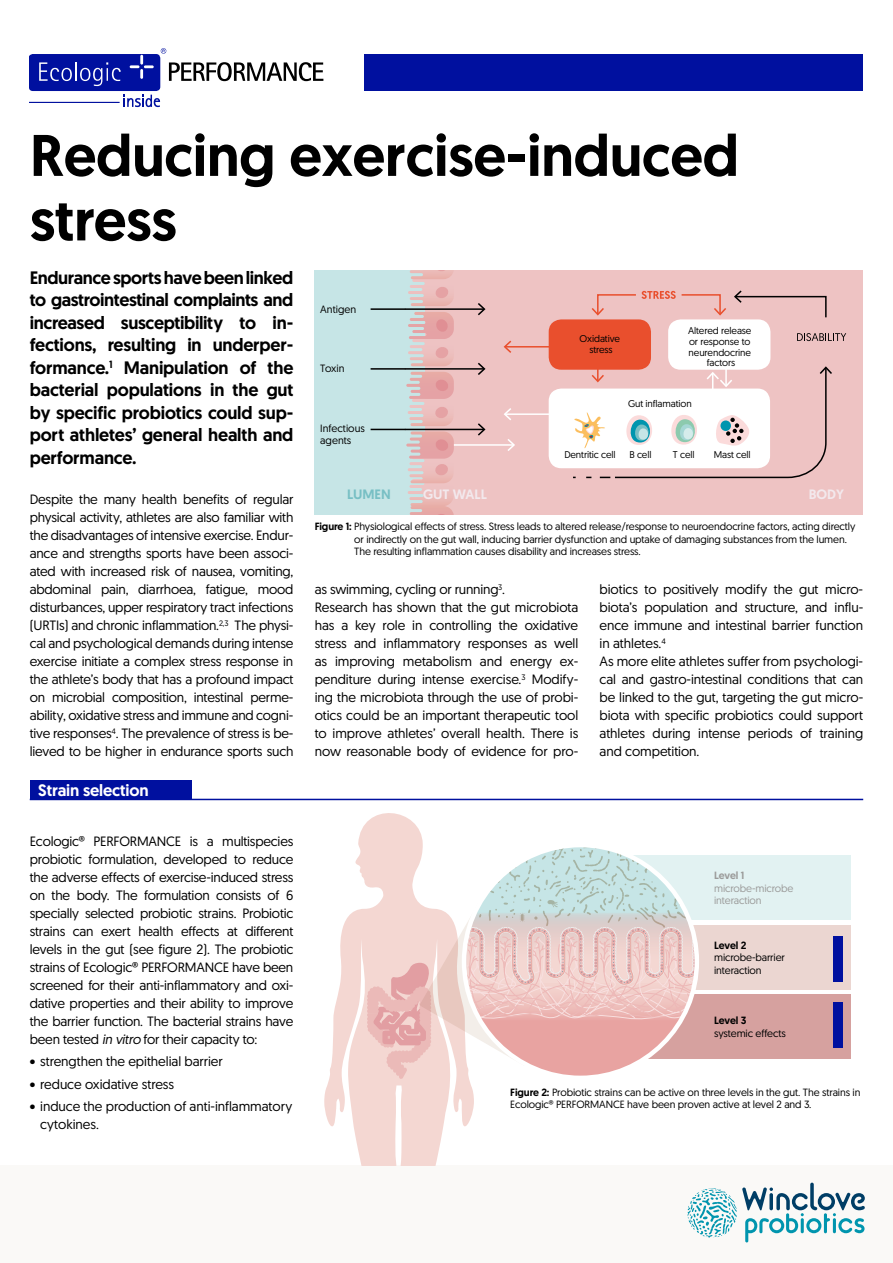
<style>
.page{position:relative;width:893px;height:1263px;background:#fff}
.page>*{position:absolute;margin:0;border:0;box-sizing:border-box;transform-origin:0 0}
.t1{font:500 58.5px/64.5px "Geomanist";letter-spacing:-.005em;color:#000}
.t2{font:500 18px/22.5px "Geomanist";letter-spacing:-.01em;color:#000;text-align:justify}
.t3{font:500 16.5px "Geomanist";letter-spacing:-.01em;color:#fff}
.t4{font:13.5px/18px "Geomanist";letter-spacing:-.005em;color:#000}
.t5{font:500 13.5px "Geomanist";color:#f3e9ed}
.t6{font:500 13.5px "Geomanist";color:#77bfc4}
.t7{font:10.5px/12.6px "Geomanist";letter-spacing:-.01em;color:#000}
.t8{font:10.5px/12.6px "Geomanist";letter-spacing:-.01em;color:#9b9b9a}
.t9{font:500 10.5px "Geomanist";letter-spacing:-.01em;color:#000}
.t10{font:500 10.5px "Geomanist";letter-spacing:-.01em;color:#9b9b9a}
.t11{font:9.75px/10.5px "Geomanist";letter-spacing:-.01em;color:#000;text-align:center}
.s1{font-style:italic}
.s2{font-weight:500}
</style>
<div class="page">
<div style="left:0;top:1166px;width:893px;height:97px;background:#faf9f7"></div>
<svg style="left:687px;top:1182px;width:178px;height:60px"></svg>
<svg style="left:30px;top:48px;width:293px;height:59px"></svg>
<div style="left:365px;top:54px;width:498px;height:37px;background:#00109f"></div>
<div style="left:423px;top:270px;width:440px;height:245px;background:#eec3c3"></div>
<div style="left:315px;top:270px;width:110px;height:245px;background:#c6e5e6"></div>
<svg style="left:408px;top:270px;width:45px;height:36px"></svg>
<hr style="left:371px;top:368px;width:34px;height:2px;background:#000">
<hr style="left:371px;top:308px;width:34px;height:2px;background:#000">
<hr style="left:371px;top:429px;width:34px;height:1px;background:#000">
<div style="left:549px;top:389px;width:221px;height:79px;background:#fff;border-radius:13px"></div>
<div style="left:549px;top:319px;width:102px;height:51px;background:#e94f2d;border-radius:13px"></div>
<div style="left:668px;top:319px;width:102px;height:51px;background:#fff;border-radius:13px"></div>
<svg style="left:797px;top:333px;width:49px;height:8px"></svg>
<hr style="left:405px;top:429px;width:79px;height:1px;background:#000">
<svg style="left:478px;top:423px;width:7px;height:13px"></svg>
<hr style="left:434px;top:444px;width:79px;height:2px;background:#fff">
<svg style="left:507px;top:439px;width:8px;height:12px"></svg>
<hr style="left:505px;top:413px;width:79px;height:2px;background:#fff">
<svg style="left:504px;top:408px;width:7px;height:12px"></svg>
<hr style="left:505px;top:346px;width:79px;height:2px;background:#e94f2d">
<svg style="left:504px;top:341px;width:7px;height:12px"></svg>
<hr style="left:405px;top:368px;width:79px;height:2px;background:#000">
<svg style="left:478px;top:363px;width:7px;height:12px"></svg>
<hr style="left:405px;top:308px;width:79px;height:2px;background:#000">
<svg style="left:478px;top:303px;width:7px;height:12px"></svg>
<svg style="left:592px;top:291px;width:134px;height:25px"></svg>
<svg style="left:734px;top:290px;width:93px;height:28px"></svg>
<svg style="left:408px;top:312px;width:46px;height:54px"></svg>
<svg style="left:406px;top:372px;width:48px;height:143px"></svg>
<svg style="left:572px;top:360px;width:260px;height:119px"></svg>
<div style="left:30px;top:780px;width:161px;height:19px;background:#00109f"></div>
<hr style="left:30px;top:799px;width:833px;height:1px;background:#00109f">
<svg style="left:324px;top:813px;width:150px;height:352px;fill:#f4d7d2"></svg>
<div style="left:544px;top:855px;width:306px;height:65px;background:#e2f2f2"></div>
<div style="left:544px;top:994px;width:306px;height:65px;background:#d6a19f"></div>
<div style="left:544px;top:925px;width:306px;height:64px;background:#ebd6d1"></div>
<div style="left:834px;top:936px;width:9px;height:45px;background:#00109f"></div>
<div style="left:834px;top:1002px;width:9px;height:45px;background:#00109f"></div>
<svg style="left:367px;top:845px;width:330px;height:234px"></svg>
<h1 class="t1" style="left:30px;top:123px;width:711px">Reducing exercise-induced stress</h1>
<p class="t2" style="left:30px;top:266px;width:265px">Endurance sports have been linked to gastrointestinal complaints and increased susceptibility to in&shy;fections, resulting in underper&shy;formance.<sup>1</sup> Manipulation of the bacterial populations in the gut by specific probiotics could sup&shy;port athletes’ general health and performance.</p>
<p class="t4" style="left:30px;top:490px;width:265px;text-align:justify">Despite the many health benefits of regular physical activity, athletes are also familiar with the disadvantages of intensive exercise. Endur&shy;ance and strengths sports have been associ&shy;ated with increased risk of nausea, vomiting, abdominal pain, diarrhoea, fatigue, mood disturbances, upper respiratory tract infections (URTIs) and chronic inflammation.<sup>2,3</sup> The physi&shy;cal and psychological demands during intense exercise initiate a complex stress response in the athlete’s body that has a profound impact on microbial composition, intestinal perme&shy;ability, oxidative stress and immune and cogni&shy;tive responses<sup>4</sup>. The prevalence of stress is be&shy;lieved to be higher in endurance sports such</p>
<p class="t3" style="left:38px;top:779px;width:112px">Strain selection</p>
<p class="t4" style="left:30px;top:832px;width:265px;text-align:justify">Ecologic® PERFORMANCE is a multispecies probiotic formulation, developed to reduce the adverse effects of exercise-induced stress on the body. The formulation consists of 6 specially selected probiotic strains. Probiotic strains can exert health effects at different levels in the gut (see figure 2). The probiotic strains of Ecologic® PERFORMANCE have been screened for their anti-inflammatory and oxi&shy;dative properties and their ability to improve the barrier function. The bacterial strains have been tested <span class="s1">in vitro</span> for their capacity to:</p>
<p class="t4" style="left:30px;top:1052px;width:195px">• strengthen the epithelial barrier</p>
<p class="t4" style="left:30px;top:1074px;width:146px">• reduce oxidative stress</p>
<p class="t4" style="left:40px;top:1097px;width:253px;text-indent:-11px">• induce the production of anti-inflammatory cytokines.</p>
<p class="t7" style="left:320px;top:303px;width:37px">Antigen</p>
<p class="t7" style="left:320px;top:361px;width:26px">Toxin</p>
<p class="t7" style="left:320px;top:421px;width:46px">Infectious agents</p>
<p class="t11" style="left:580px;top:333px;width:42px">Oxidative stress</p>
<p class="t11" style="left:688px;top:325px;width:65px">Altered release or response to neurendocrine factors</p>
<p class="t11" style="left:628px;top:398px;width:65px">Gut inflamation</p>
<p class="t11" style="left:564px;top:449px;width:53px">Dentritic cell</p>
<p class="t11" style="left:629px;top:449px;width:24px">B cell</p>
<p class="t11" style="left:673px;top:449px;width:23px">T cell</p>
<p class="t11" style="left:714px;top:449px;width:38px">Mast cell</p>
<p class="t6" style="left:347px;top:486px;width:45px">LUMEN</p>
<p class="t5" style="left:423px;top:486px;width:65px">GUT WALL</p>
<p class="t5" style="left:809px;top:486px;width:37px">BODY</p>
<p class="t7" style="left:354px;top:520px;width:503px;text-indent:-40px"><span class="s2">Figure 1:</span> Physiological effects of stress. Stress leads to altered release/response to neuroendocrine factors, acting directly or indirectly on the gut wall, inducing barrier dysfunction and uptake of damaging substances from the lumen.<br>The resulting inflammation causes disability and increases stress.</p>
<p class="t4" style="left:315px;top:580px;width:265px">as swimming, cycling or running<sup>3</sup>.<br>Research has shown that the gut microbiota has a key role in controlling the oxidative stress and inflammatory responses as well as improving metabolism and energy ex&shy;penditure during intense exercise.<sup>3</sup> Modify&shy;ing the microbiota through the use of probi&shy;otics could be an important therapeutic tool to improve athletes’ overall health. There is now reasonable body of evidence for pro-</p>
<p class="t4" style="left:600px;top:580px;width:265px">biotics to positively modify the gut micro&shy;biota’s population and structure, and influ&shy;ence immune and intestinal barrier function in athletes.<sup>4<br></sup>As more elite athletes suffer from psychologi&shy;cal and gastro-intestinal conditions that can be linked to the gut, targeting the gut micro&shy;biota with specific probiotics could support athletes during intense periods of training and competition.</p>
<p class="t10" style="left:714px;top:869px;width:32px">Level 1</p>
<p class="t8" style="left:714px;top:881px;width:81px">microbe-microbe interaction</p>
<p class="t9" style="left:714px;top:938px;width:34px">Level 2</p>
<p class="t7" style="left:714px;top:951px;width:72px">microbe-barrier interaction</p>
<p class="t9" style="left:714px;top:1014px;width:34px">Level 3</p>
<p class="t7" style="left:714px;top:1027px;width:73px">systemic effects</p>
<p class="t7" style="left:510px;top:1085px;width:352px"><span class="s2">Figure 2:</span> Probiotic strains can be active on three levels in the gut. The strains in<br>Ecologic® PERFORMANCE have been proven active at level 2 and 3.</p>
</div>
